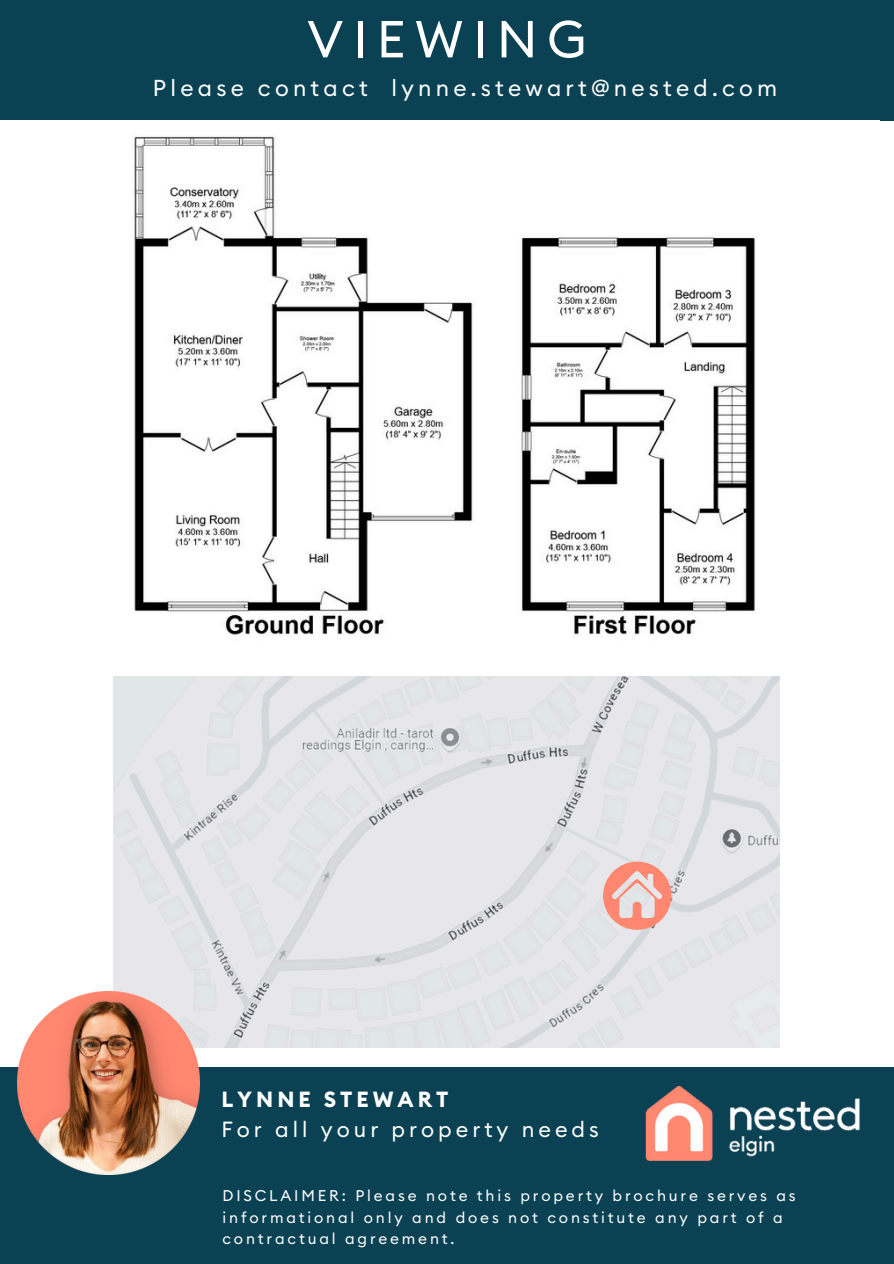
<style>
.page{position:relative;width:894px;height:1264px;background:#fff}
.page>*{position:absolute;margin:0;border:0;box-sizing:border-box;transform-origin:0 0}
.t1{font:51.15px "Euclid Circular B";letter-spacing:.185em;color:#fff}
.t2{font:22.65px "Euclid Circular B";letter-spacing:.185em;color:#fff}
.t3{font:21.6px "Euclid Circular B";letter-spacing:.185em;color:#fff}
.t4{font:700 21.6px "Euclid Circular B";letter-spacing:.185em;color:#fff}
.t5{font:15.3px/21.3px "Euclid Circular B";letter-spacing:.185em;color:#fff}
</style>
<div class="page">
<div style="left:0;top:0;width:893px;height:120px;background:#0a4254"></div>
<div style="left:0;top:1066px;width:893px;height:197px;background:#0a4254"></div>
<img style="left:114px;top:676px;width:664px;height:371px">
<img style="left:17px;top:991px;width:182px;height:183px">
<img style="left:645px;top:1086px;width:215px;height:74px">
<img style="left:134px;top:136px;width:621px;height:499px">
<svg style="left:603px;top:861px;width:68px;height:68px;background:#f1b4aa"></svg>
<p class="t1" style="left:307px;top:16px;width:280px">VIEWING</p>
<p class="t2" style="left:153px;top:78px;width:625px">Please contact lynne.stewart@nested.com</p>
<h3 class="t4" style="left:221px;top:1089px;width:228px">LYNNE STEWART</h3>
<h3 class="t3" style="left:221px;top:1119px;width:379px">For all your property needs</h3>
<p class="t5" style="left:222px;top:1186px;width:574px">DISCLAIMER: Please note this property brochure serves as informational only and does not constitute any part of a contractual agreement.</p>
</div>
